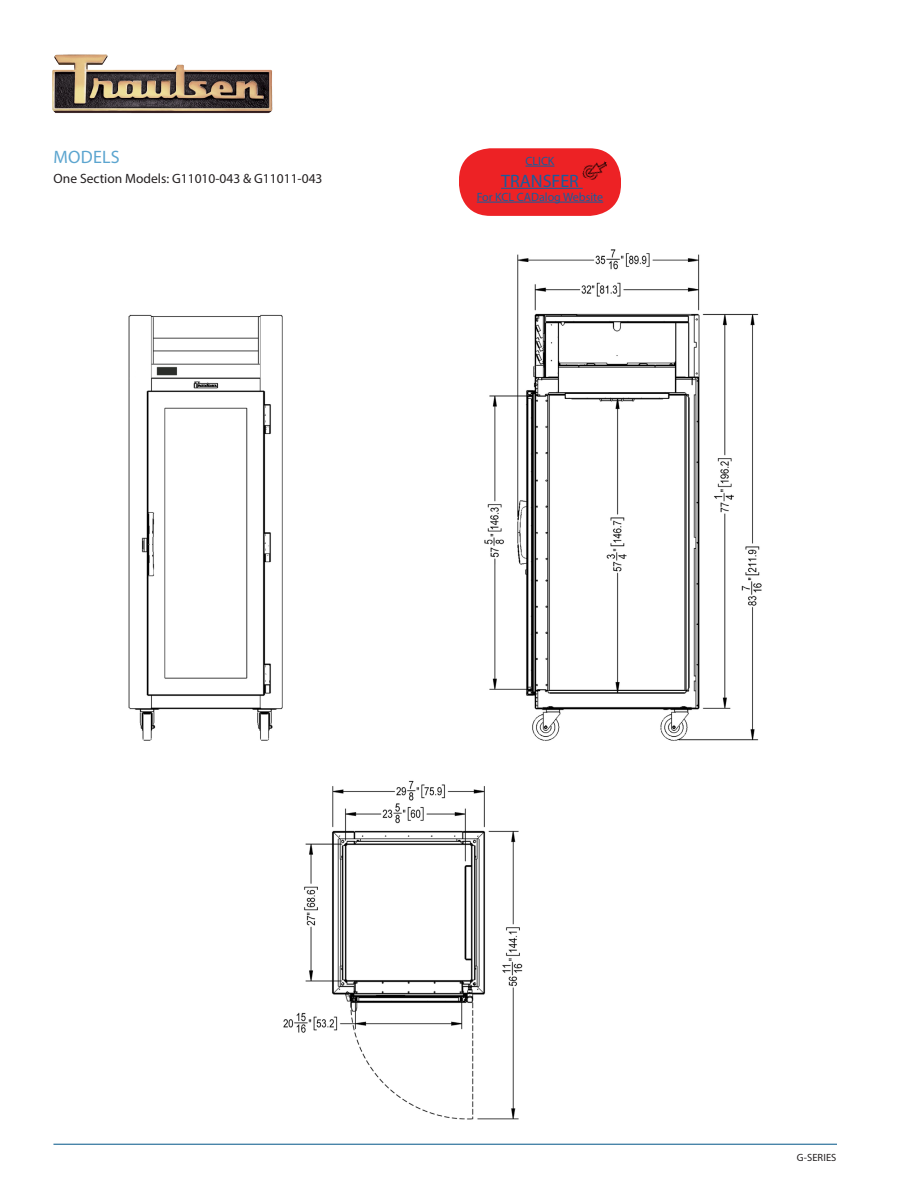
<style>
.page{position:relative;width:918px;height:1188px;background:#fff}
.page>*{position:absolute;margin:0;border:0;box-sizing:border-box;transform-origin:0 0}
.t1{font:18px "Myriad Pro";color:#175d9e}
.t2{font:18px "Myriad Pro";letter-spacing:.01em;color:#5ca5cf}
.t3{font:13.5px "Myriad Pro";color:#231f20}
.t4{font:12px "Myriad Pro";color:#175d9e}
.t5{font:10.5px "Myriad Pro";letter-spacing:.01em;color:#231f20}
</style>
<div class="page">
<hr style="left:53px;top:1144px;width:784px;height:1px;background:#005587">
<img style="left:52px;top:54px;width:221px;height:60px">
<img style="left:128px;top:314px;width:155px;height:427px">
<img style="left:484px;top:249px;width:278px;height:492px">
<img style="left:283px;top:780px;width:240px;height:340px">
<div style="left:459px;top:148px;width:162px;height:68px;background:#ed2225;border-radius:32px"></div>
<svg style="left:526px;top:166px;width:28px;height:1px"></svg>
<hr style="left:501px;top:188px;width:82px;height:1px;background:#175d9e">
<hr style="left:477px;top:202px;width:126px;height:1px;background:#175d9e">
<img style="left:582px;top:161px;width:25px;height:19px">
<div style="left:136px;top:371px;width:9px;height:7px;background:#fff"></div>
<p class="t2" style="left:54px;top:146px;width:67px">MODELS</p>
<p class="t3" style="left:54px;top:170px;width:270px">One Section Models: G11010-043 &amp; G11011-043</p>
<p class="t4" style="left:526px;top:153px;width:30px">CLICK</p>
<p class="t1" style="left:501px;top:169px;width:79px">TRANSFER</p>
<p class="t4" style="left:477px;top:189px;width:128px">For KCL CADalog Website</p>
<p class="t5" style="left:797px;top:1151px;width:41px">G-SERIES</p>
</div>
